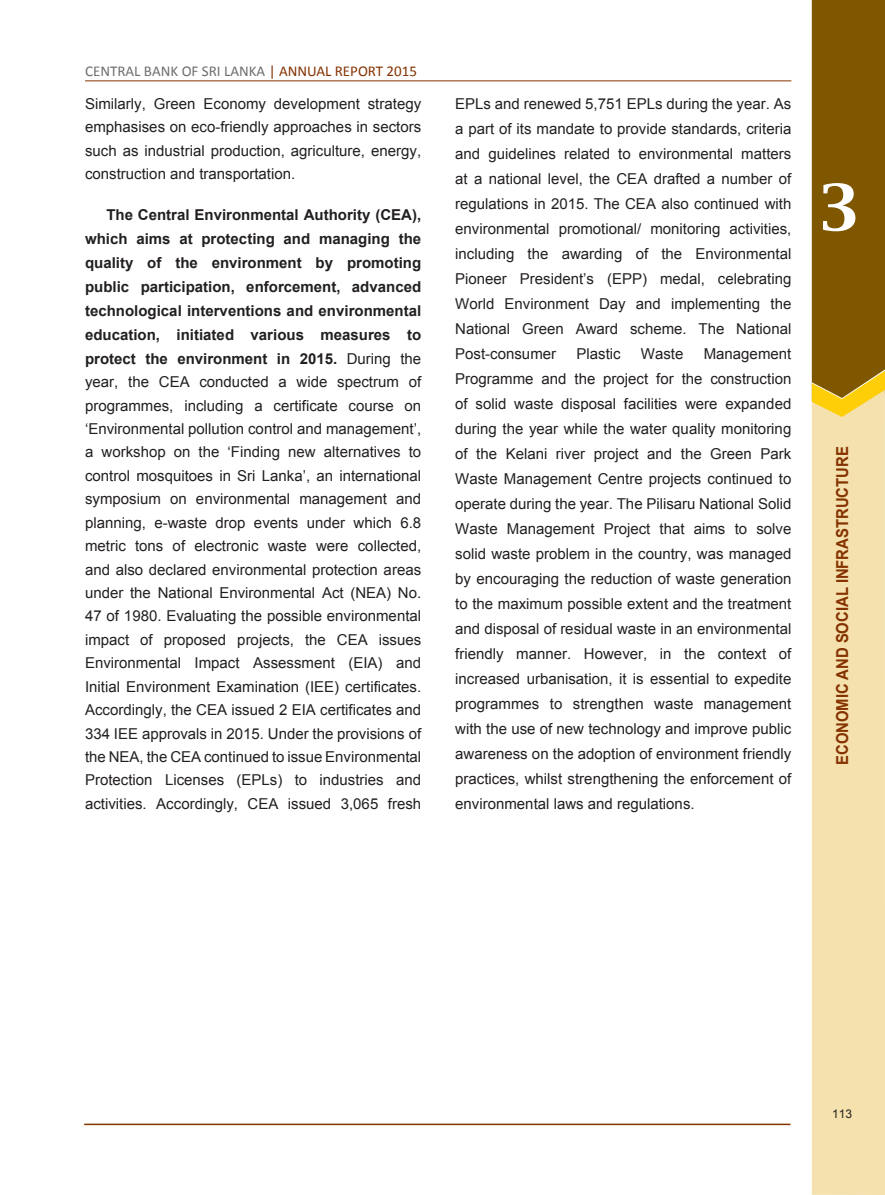
<style>
.page{position:relative;width:885px;height:1195px;background:#fff}
.page>*{position:absolute;margin:0;border:0;box-sizing:border-box;transform-origin:0 0}
.t1{font:55.2px "Capitals";color:#fff;scale:1.09 1}
.t2{font:700 16.5px "Arial";color:#843200;scale:.9 1}
.t3{font:15px/23.5px "Arial";color:#231f20;text-align:justify}
.t4{font:15px "Calibri";color:#6c6d70}
.t5{font:12px "Arial";color:#231f20}
.s1{color:#843200}
.s2{font-weight:700}
</style>
<div class="page">
<div style="left:811px;top:417px;width:73px;height:778px;background:#f4e1ad"></div>
<svg style="left:811px;top:0;width:73px;height:417px;background:#896208"></svg>
<hr style="left:84px;top:1123px;width:706px;height:2px;background:#843200">
<hr style="left:85px;top:80px;width:706px;height:1px;background:#843200">
<p class="t4" style="left:85px;top:61px;width:333px">CENTRAL BANK OF SRI LANKA <span class="s1">| ANNUAL REPORT 2015</span></p>
<p class="t3" style="left:85px;top:92px;width:337px">Similarly, Green Economy development strategy emphasises on eco-friendly approaches in sectors such as industrial production, agriculture, energy, construction and transportation.</p>
<p class="t3" style="left:85px;top:203px;width:337px;text-indent:21px"><span class="s2">The Central Environmental Authority (CEA), which aims at protecting and managing the quality of the environment by promoting public participation, enforcement, advanced technological interventions and environmental education, initiated various measures to protect the environment in 2015.</span> During the year, the CEA conducted a wide spectrum of programmes, including a certificate course on ‘Environmental pollution control and management’, a workshop on the ‘Finding new alternatives to control mosquitoes in Sri Lanka’, an international symposium on environmental management and planning, e-waste drop events under which 6.8 metric tons of electronic waste were collected, and also declared environmental protection areas under the National Environmental Act (NEA) No.<br>47 of 1980. Evaluating the possible environmental impact of proposed projects, the CEA issues Environmental Impact Assessment (EIA) and Initial Environment Examination (IEE) certificates.<br>Accordingly, the CEA issued 2 EIA certificates and 334 IEE approvals in 2015. Under the provisions of the NEA, the CEA continued to issue Environmental Protection Licenses (EPLs) to industries and activities. Accordingly, CEA issued 3,065 fresh</p>
<p class="t3" style="left:455px;top:91px;width:337px;line-height:25px">EPLs and renewed 5,751 EPLs during the year. As a part of its mandate to provide standards, criteria and guidelines related to environmental matters at a national level, the CEA drafted a number of regulations in 2015. The CEA also continued with environmental promotional/ monitoring activities, including the awarding of the Environmental Pioneer President’s (EPP) medal, celebrating World Environment Day and implementing the National Green Award scheme. The National Post-consumer</p>
<p class="t3" style="left:455px;top:341px;width:337px;line-height:25px;text-indent:248px">Management Programme and the project for the construction of solid waste disposal facilities were expanded during the year while the water quality monitoring of the Kelani river project and the Green Park Waste Management Centre projects continued to operate during the year. The Pilisaru National Solid Waste Management Project that aims to solve solid waste problem in the country, was managed by encouraging the reduction of waste generation to the maximum possible extent and the treatment and disposal of residual waste in an environmental friendly manner. However, in the context of increased urbanisation, it is essential to expedite programmes to strengthen waste management with the use of new technology and improve public awareness on the adoption of environment friendly practices, whilst strengthening the enforcement of environmental laws and regulations.</p>
<p class="t3" style="left:576px;top:342px;width:46px">Plastic</p>
<p class="t3" style="left:641px;top:342px;width:44px">Waste</p>
<h1 class="t1" style="left:818px;top:170px;width:38px">3</h1>
<p class="t2" style="left:831px;top:765px;width:355px;rotate:-90deg">ECONOMIC AND SOCIAL INFRASTRUCTURE</p>
<p class="t5" style="left:831px;top:1106px;width:22px">113</p>
</div>
